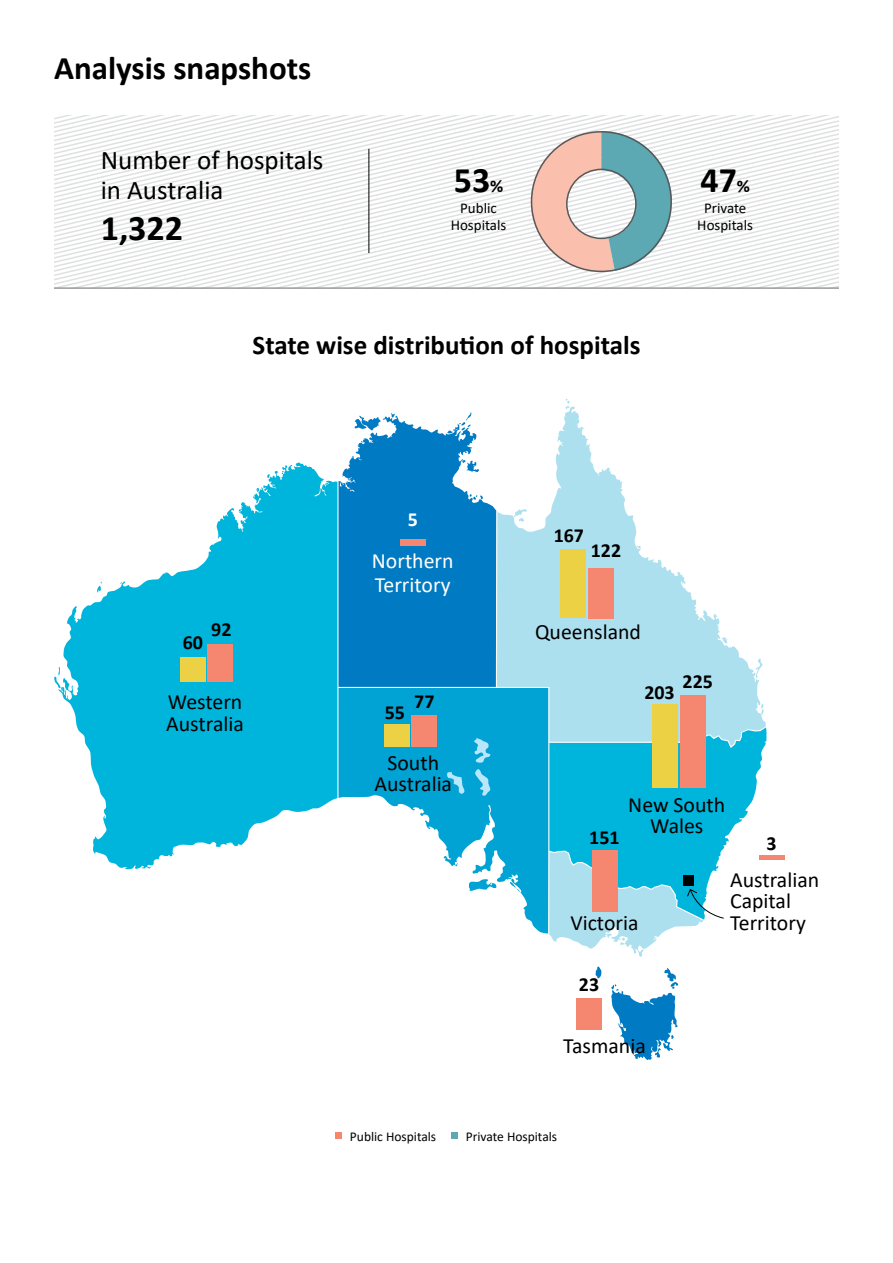
<style>
.page{position:relative;width:893px;height:1263px;background:#fff}
.page>*{position:absolute;margin:0;border:0;box-sizing:border-box;transform-origin:0 0}
.t1{font:700 36px "Calibri";color:#000}
.t2{font:700 33px "Calibri";color:#000}
.t3{font:700 27px "Calibri";color:#000}
.t4{font:27px/30px "Calibri";color:#000}
.t5{font:21.75px/21.8px "Calibri";color:#000}
.t6{font:21.75px/23.5px "Calibri";color:#fff}
.t7{font:700 19.95px "Calibri";color:#000}
.t8{font:700 19.95px "Calibri";color:#fff}
.t9{font:15px/16.5px "Calibri";color:#000;text-align:center}
.t10{font:13.5px "Calibri";color:#000}
.s1{font-size:18px}
</style>
<div class="page">
<svg style="left:54px;top:116px;width:785px;height:171px"></svg>
<div style="left:566px;top:169px;width:71px;height:70px;border:2px solid #58595b;border-radius:50%"></div>
<hr style="left:368px;top:149px;width:1px;height:104px;background:#000">
<div style="left:452px;top:1132px;width:6px;height:7px;background:#5ca8b3"></div>
<div style="left:336px;top:1132px;width:6px;height:7px;background:#f58670"></div>
<svg style="left:595px;top:966px;width:83px;height:94px"></svg>
<svg style="left:497px;top:399px;width:269px;height:327px;fill:#ace0ef"></svg>
<svg style="left:54px;top:462px;width:284px;height:407px;fill:#00b5dc"></svg>
<svg style="left:383px;top:687px;width:166px;height:248px;fill:#00a3d4"></svg>
<svg style="left:337px;top:412px;width:160px;height:386px;background:#2095cf"></svg>
<div style="left:561px;top:550px;width:25px;height:68px;background:#edd145"></div>
<div style="left:384px;top:724px;width:25px;height:23px;background:#edd145"></div>
<div style="left:653px;top:704px;width:25px;height:84px;background:#edd145"></div>
<div style="left:680px;top:695px;width:25px;height:93px;background:#f58670"></div>
<div style="left:588px;top:568px;width:25px;height:50px;background:#f58670"></div>
<div style="left:181px;top:657px;width:25px;height:25px;background:#edd145"></div>
<div style="left:208px;top:644px;width:25px;height:38px;background:#f58670"></div>
<div style="left:411px;top:715px;width:25px;height:32px;background:#f58670"></div>
<div style="left:577px;top:998px;width:25px;height:31px;background:#f58670"></div>
<div style="left:400px;top:539px;width:25px;height:6px;background:#f58670"></div>
<hr style="left:759px;top:855px;width:25px;height:4px;background:#f58670">
<svg style="left:549px;top:726px;width:217px;height:231px"></svg>
<hr style="left:54px;top:287px;width:785px;height:2px;background:#9b9b9b">
<h2 class="t2" style="left:54px;top:44px;width:259px">Analysis snapshots</h2>
<p class="t4" style="left:101px;top:144px;width:224px">Number of hospitals in Australia</p>
<h1 class="t1" style="left:101px;top:202px;width:84px">1,322</h1>
<h1 class="t1" style="left:454px;top:155px;width:51px">53<span class="s1">%</span></h1>
<h1 class="t1" style="left:700px;top:155px;width:51px">47<span class="s1">%</span></h1>
<p class="t9" style="left:697px;top:200px;width:57px">Private<br>Hospitals</p>
<p class="t9" style="left:451px;top:200px;width:57px">Public<br>Hospitals</p>
<p class="t3" style="left:253px;top:326px;width:389px">State wise distribution of hospitals</p>
<p class="t7" style="left:183px;top:629px;width:22px">60</p>
<p class="t7" style="left:211px;top:615px;width:22px">92</p>
<p class="t5" style="left:166px;top:690px;width:79px">Western<br>Australia</p>
<p class="t8" style="left:408px;top:506px;width:12px">5</p>
<p class="t6" style="left:372px;top:548px;width:83px">Northern<br>Territory</p>
<p class="t7" style="left:385px;top:698px;width:22px">55</p>
<p class="t7" style="left:414px;top:687px;width:22px">77</p>
<p class="t5" style="left:374px;top:751px;width:79px;text-align:center">South<br>Australia</p>
<p class="t7" style="left:554px;top:521px;width:32px">167</p>
<p class="t7" style="left:591px;top:536px;width:32px">122</p>
<p class="t5" style="left:535px;top:620px;width:108px">Queensland</p>
<p class="t7" style="left:644px;top:678px;width:32px">203</p>
<p class="t7" style="left:683px;top:667px;width:32px">225</p>
<p class="t7" style="left:589px;top:823px;width:32px">151</p>
<p class="t5" style="left:628px;top:793px;width:98px;text-align:center">New South<br>Wales</p>
<p class="t7" style="left:766px;top:829px;width:12px">3</p>
<p class="t5" style="left:570px;top:911px;width:70px">Victoria</p>
<p class="t7" style="left:579px;top:970px;width:22px">23</p>
<p class="t5" style="left:563px;top:1034px;width:84px">Tasmania</p>
<p class="t5" style="left:730px;top:868px;width:91px">Australian<br>Capital<br>Territory</p>
<p class="t10" style="left:350px;top:1127px;width:88px">Public Hospitals</p>
<p class="t10" style="left:466px;top:1127px;width:93px">Private Hospitals</p>
</div>
